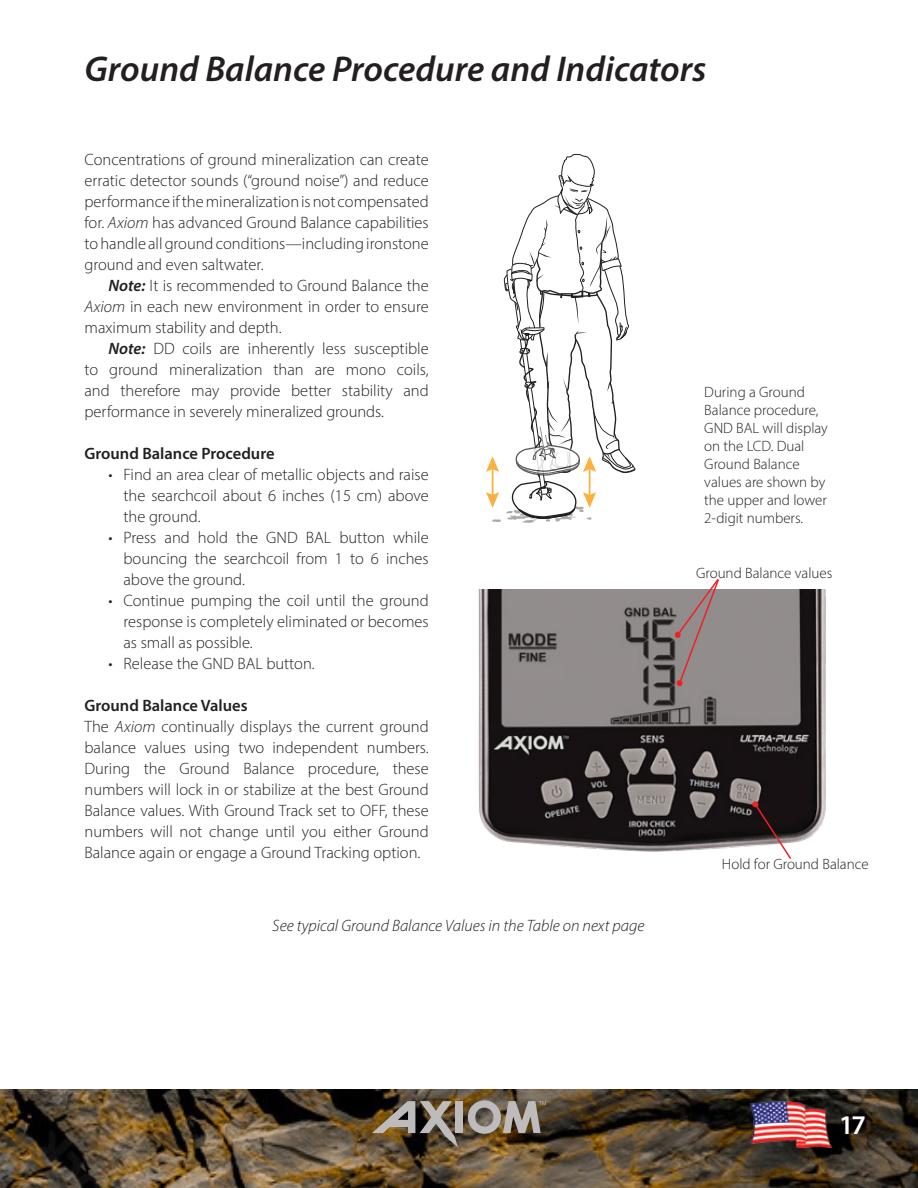
<style>
.page{position:relative;width:918px;height:1188px;background:#fff}
.page>*{position:absolute;margin:0;border:0;box-sizing:border-box;transform-origin:0 0}
.t1{font:italic 600 36px "Myriad Pro";color:#231f20}
.t2{font:600 27px "Myriad Pro";color:#fff}
.t3{font:300 16.5px/21px "Myriad Pro";color:#231f20;text-align:justify}
.t4{font:italic 300 16.5px "Myriad Pro";color:#231f20}
.t5{font:600 16.5px "Myriad Pro";color:#231f20}
.t6{font:300 15px/18px "Myriad Pro";color:#231f20}
.s1{font-style:italic}
.s2{font-weight:600;font-style:italic}
</style>
<div class="page">
<img style="left:0;top:1090px;width:918px;height:98px">
<img style="left:745px;top:1100px;width:89px;height:48px">
<div style="left:456px;top:1101px;width:7px;height:32px;background:#bdbbbb"></div>
<svg style="left:372px;top:1101px;width:86px;height:46px;background:#6d6251"></svg>
<svg style="left:468px;top:1100px;width:78px;height:34px;background:#8e857a"></svg>
<svg style="left:486px;top:153px;width:150px;height:370px"></svg>
<img style="left:478px;top:589px;width:348px;height:263px">
<svg style="left:751px;top:800px;width:42px;height:59px"></svg>
<svg style="left:674px;top:579px;width:46px;height:108px;background:#a08e8e"></svg>
<p class="t1" style="left:84px;top:46px;width:624px">Ground Balance Procedure and Indicators</p>
<p class="t3" style="left:84px;top:149px;width:346px">Concentrations of ground mineralization can create erratic detector sounds (“ground noise”) and reduce performance if the mineralization is not compensated for. <span class="s1">Axiom</span> has advanced Ground Balance capabilities to handle all ground conditions—including ironstone ground and even saltwater.</p>
<p class="t3" style="left:84px;top:275px;width:346px;text-indent:24px"><span class="s2">Note:</span> It is recommended to Ground Balance the <span class="s1">Axiom</span> in each new environment in order to ensure maximum stability and depth.</p>
<p class="t3" style="left:84px;top:338px;width:346px;text-indent:24px"><span class="s2">Note:</span> DD coils are inherently less susceptible to ground mineralization than are mono coils, and therefore may provide better stability and performance in severely mineralized grounds.</p>
<p class="t5" style="left:84px;top:443px;width:192px">Ground Balance Procedure</p>
<p class="t3" style="left:124px;top:464px;width:307px;text-indent:-15px">• Find an area clear of metallic objects and raise the searchcoil about 6 inches (15 cm) above the ground.</p>
<p class="t3" style="left:124px;top:527px;width:307px;text-indent:-15px">• Press and hold the GND BAL button while bouncing the searchcoil from 1 to 6 inches above the ground.</p>
<p class="t3" style="left:124px;top:590px;width:307px;text-indent:-15px">• Continue pumping the coil until the ground response is completely eliminated or becomes as small as possible.</p>
<p class="t3" style="left:109px;top:653px;width:208px">• Release the GND BAL button.</p>
<p class="t5" style="left:84px;top:695px;width:165px">Ground Balance Values</p>
<p class="t3" style="left:84px;top:716px;width:346px">The <span class="s1">Axiom</span> continually displays the current ground balance values using two independent numbers.<br>During the Ground Balance procedure, these numbers will lock in or stabilize at the best Ground Balance values. With Ground Track set to OFF, these numbers will not change until you either Ground Balance again or engage a Ground Tracking option.</p>
<p class="t4" style="left:272px;top:915px;width:374px">See typical Ground Balance Values in the Table on next page</p>
<p class="t6" style="left:704px;top:383px;width:125px">During a Ground<br>Balance procedure,<br>GND BAL will display on the LCD. Dual<br>Ground Balance values are shown by the upper and lower<br>2-digit numbers.</p>
<p class="t6" style="left:696px;top:564px;width:138px">Ground Balance values</p>
<p class="t6" style="left:722px;top:855px;width:148px">Hold for Ground Balance</p>
<h2 class="t2" style="left:839px;top:1108px;width:28px">17</h2>
</div>
